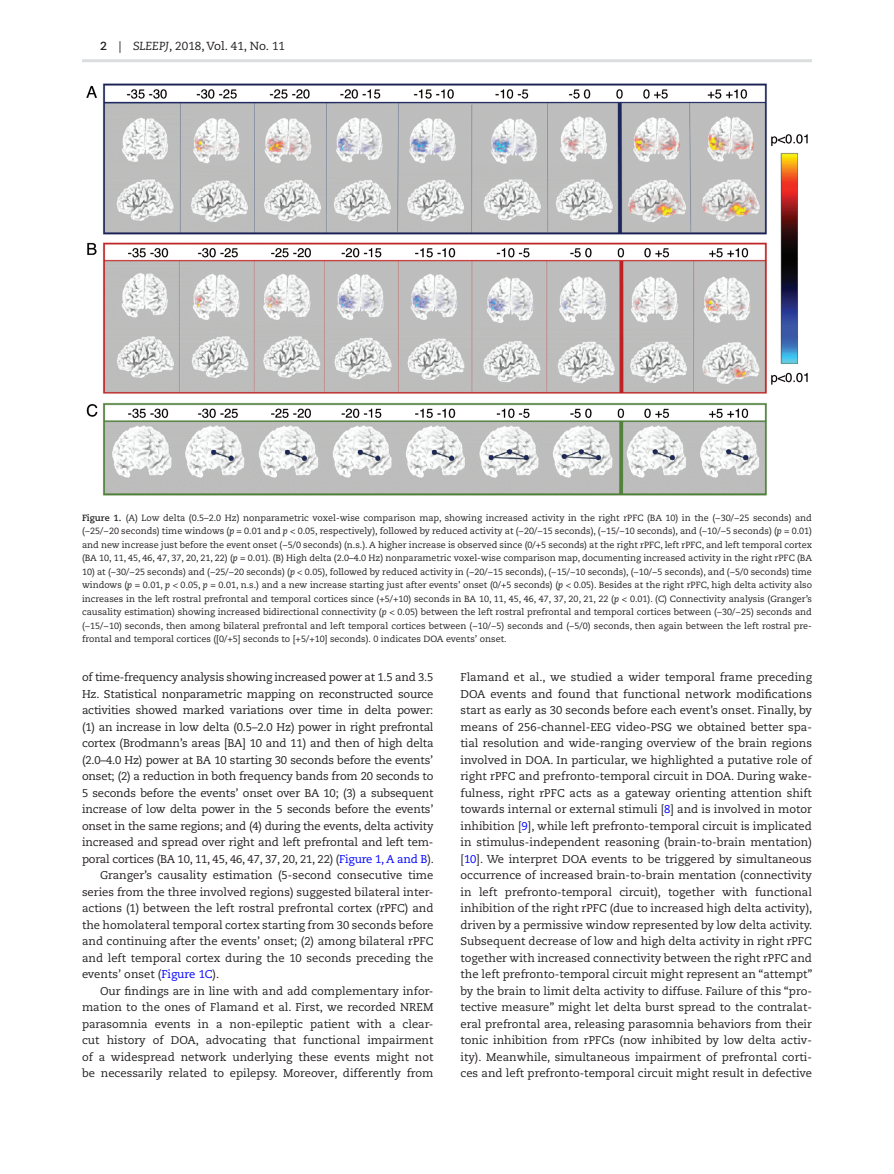
<style>
.page{position:relative;width:894px;height:1174px;background:#fff}
.page>*{position:absolute;margin:0;border:0;box-sizing:border-box;transform-origin:0 0}
.t1{font:11.7px "Caecilia LT Std";color:#231f20}
.t2{font:11.25px/16.5px "Caecilia LT Std";color:#231f20;text-align:justify}
.t3{font:9px/13.5px "Caecilia LT Std";color:#231f20;text-align:justify}
.s1{font-weight:700}
.s2{font-style:italic}
.s3{color:#00f}
</style>
<div class="page">
<img style="left:86px;top:83px;width:722px;height:413px">
<hr style="left:82px;top:59px;width:729px;height:3px;background:#dcdddf">
<p class="t1" style="left:100px;top:39px;width:186px"><span class="s1">2</span> | <span class="s2">SLEEPJ</span>, 2018, Vol. 41, No. 11</p>
<p class="t3" style="left:82px;top:511px;width:731px"><span class="s1">Figure 1.</span> (A) Low delta (0.5–2.0 Hz) nonparametric voxel-wise comparison map, showing increased activity in the right rPFC (BA 10) in the (−30/−25 seconds) and (−25/−20 seconds) time windows (<span class="s2">p</span> = 0.01 and <span class="s2">p</span> &lt; 0.05, respectively), followed by reduced activity at (−20/−15 seconds), (−15/−10 seconds), and (−10/−5 seconds) (<span class="s2">p</span> = 0.01) and new increase just before the event onset (−5/0 seconds) (n.s.). A higher increase is observed since (0/+5 seconds) at the right rPFC, left rPFC, and left temporal cortex (BA 10, 11, 45, 46, 47, 37, 20, 21, 22) (<span class="s2">p</span> = 0.01). (B) High delta (2.0–4.0 Hz) nonparametric voxel-wise comparison map, documenting increased activity in the right rPFC (BA</p>
<p class="t3" style="left:82px;top:565px;width:731px">10) at (−30/−25 seconds) and (−25/−20 seconds) (<span class="s2">p</span> &lt; 0.05), followed by reduced activity in (−20/−15 seconds), (−15/−10 seconds), (−10/−5 seconds), and (−5/0 seconds) time windows (<span class="s2">p</span> = 0.01, <span class="s2">p</span> &lt; 0.05, <span class="s2">p</span> = 0.01, n.s.) and a new increase starting just after events’ onset (0/+5 seconds) (<span class="s2">p</span> &lt; 0.05). Besides at the right rPFC, high delta activity also increases in the left rostral prefrontal and temporal cortices since (+5/+10) seconds in BA 10, 11, 45, 46, 47, 37, 20, 21, 22 (<span class="s2">p</span> &lt; 0.01). (C) Connectivity analysis (Granger’s causality estimation) showing increased bidirectional connectivity (<span class="s2">p</span> &lt; 0.05) between the left rostral prefrontal and temporal cortices between (−30/−25) seconds and (−15/−10) seconds, then among bilateral prefrontal and left temporal cortices between (−10/−5) seconds and (−5/0) seconds, then again between the left rostral pre&shy;frontal and temporal cortices ([0/+5] seconds to [+5/+10] seconds). 0 indicates DOA events’ onset.</p>
<p class="t2" style="left:82px;top:669px;width:353px">of time-frequency analysis showing increased power at 1.5 and 3.5</p>
<p class="t2" style="left:82px;top:686px;width:353px">Hz. Statistical nonparametric mapping on reconstructed source</p>
<p class="t2" style="left:82px;top:702px;width:353px">activities showed marked variations over time in delta power:</p>
<p class="t2" style="left:82px;top:719px;width:353px">(1) an increase in low delta (0.5–2.0 Hz) power in right prefrontal</p>
<p class="t2" style="left:82px;top:735px;width:353px">cortex (Brodmann’s areas [BA] 10 and 11) and then of high delta</p>
<p class="t2" style="left:82px;top:752px;width:353px">(2.0–4.0 Hz) power at BA 10 starting 30 seconds before the events’</p>
<p class="t2" style="left:82px;top:768px;width:353px">onset; (2) a reduction in both frequency bands from 20 seconds to</p>
<p class="t2" style="left:82px;top:785px;width:353px">5 seconds before the events’ onset over BA 10; (3) a subsequent</p>
<p class="t2" style="left:82px;top:801px;width:353px">increase of low delta power in the 5 seconds before the events’</p>
<p class="t2" style="left:82px;top:818px;width:353px">onset in the same regions; and (4) during the events, delta activity</p>
<p class="t2" style="left:82px;top:834px;width:353px">increased and spread over right and left prefrontal and left tem-</p>
<p class="t2" style="left:82px;top:851px;width:353px">poral cortices (BA 10, 11, 45, 46, 47, 37, 20, 21, 22) (<span class="s3">Figure 1, A and B</span>).</p>
<p class="t2" style="left:100px;top:867px;width:335px">Granger’s causality estimation (5-second consecutive time</p>
<p class="t2" style="left:82px;top:884px;width:353px">series from the three involved regions) suggested bilateral inter-</p>
<p class="t2" style="left:82px;top:900px;width:353px">actions (1) between the left rostral prefrontal cortex (rPFC) and</p>
<p class="t2" style="left:82px;top:917px;width:353px">the homolateral temporal cortex starting from 30 seconds before</p>
<p class="t2" style="left:82px;top:933px;width:353px">and continuing after the events’ onset; (2) among bilateral rPFC</p>
<p class="t2" style="left:82px;top:950px;width:353px">and left temporal cortex during the 10 seconds preceding the</p>
<p class="t2" style="left:82px;top:966px;width:139px">events’ onset (<span class="s3">Figure 1C</span>).</p>
<p class="t2" style="left:100px;top:983px;width:335px">Our findings are in line with and add complementary infor-</p>
<p class="t2" style="left:82px;top:999px;width:353px">mation to the ones of Flamand et al. First, we recorded NREM</p>
<p class="t2" style="left:82px;top:1016px;width:353px">parasomnia events in a non-epileptic patient with a clear-</p>
<p class="t2" style="left:82px;top:1032px;width:353px">cut history of DOA, advocating that functional impairment</p>
<p class="t2" style="left:82px;top:1049px;width:353px">of a widespread network underlying these events might not</p>
<p class="t2" style="left:82px;top:1065px;width:353px">be necessarily related to epilepsy. Moreover, differently from</p>
<p class="t2" style="left:460px;top:669px;width:353px">Flamand et al., we studied a wider temporal frame preceding DOA events and found that functional network modifications start as early as 30 seconds before each event’s onset. Finally, by means of 256-channel-EEG video-PSG we obtained better spa&shy;tial resolution and wide-ranging overview of the brain regions involved in DOA. In particular, we highlighted a putative role of right rPFC and prefronto-temporal circuit in DOA. During wake&shy;fulness, right rPFC acts as a gateway orienting attention shift towards internal or external stimuli [<span class="s3">8</span>] and is involved in motor inhibition [<span class="s3">9</span>], while left prefronto-temporal circuit is implicated in stimulus-independent reasoning (brain-to-brain mentation) [<span class="s3">10</span>]. We interpret DOA events to be triggered by simultaneous occurrence of increased brain-to-brain mentation (connectivity in left prefronto-temporal circuit), together with functional inhibition of the right rPFC (due to increased high delta activity), driven by a permissive window represented by low delta activity.<br>Subsequent decrease of low and high delta activity in right rPFC together with increased connectivity between the right rPFC and the left prefronto-temporal circuit might represent an “attempt” by the brain to limit delta activity to diffuse. Failure of this “pro&shy;tective measure” might let delta burst spread to the contralat&shy;eral prefrontal area, releasing parasomnia behaviors from their tonic inhibition from rPFCs (now inhibited by low delta activ&shy;ity). Meanwhile, simultaneous impairment of prefrontal corti&shy;ces and left prefronto-temporal circuit might result in defective</p>
</div>
